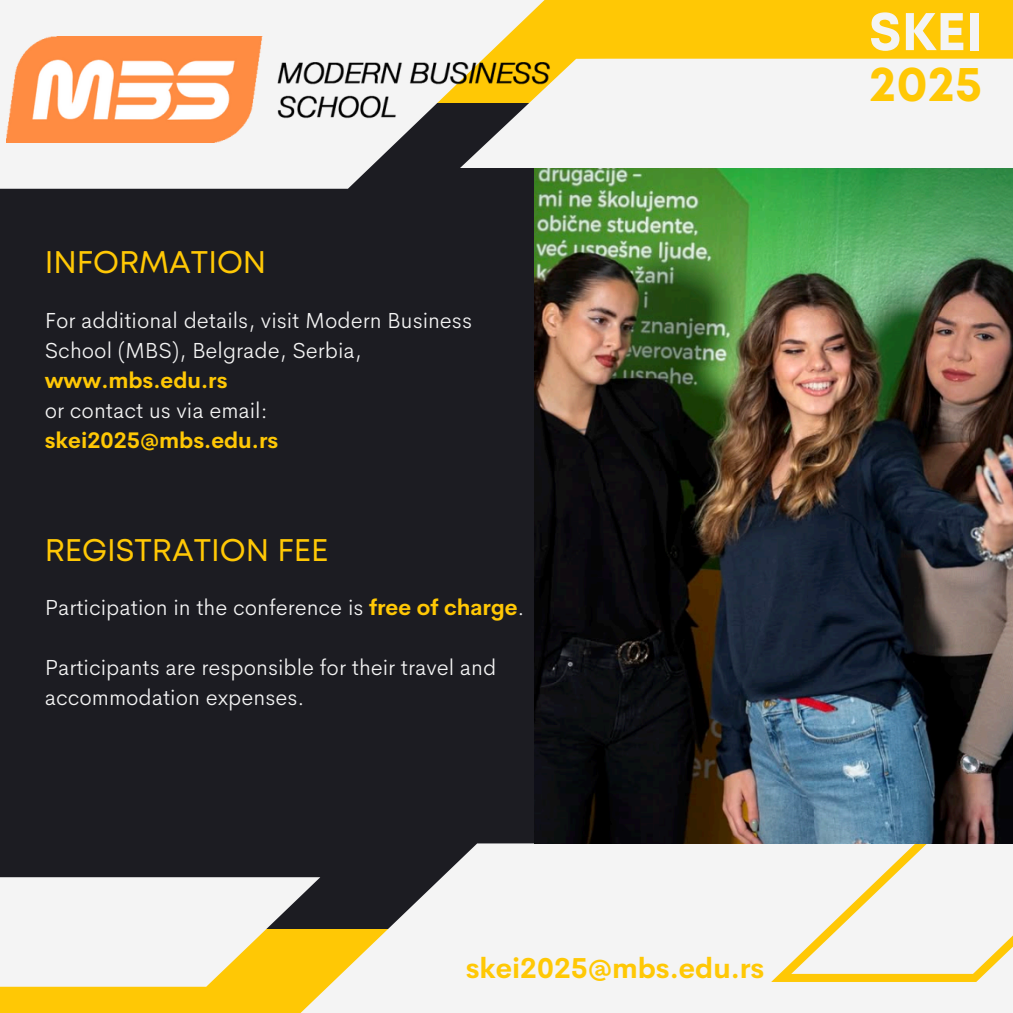
<style>
.page{position:relative;width:1013px;height:1013px;background:#fff}
.page>*{position:absolute;margin:0;border:0;box-sizing:border-box;transform-origin:0 0}
.t1{font:700 52.88px "Mont";color:#f4f4f4}
.t2{font:700 49.5px "Mont";color:#ffc805}
.t3{font:31.25px "Mont";color:#ffc805}
.t4{font:700 28.25px "Cerebri Sans";color:#ffc805}
.t5{font:300 22px/30px "Cerebri Sans";color:#f4f4f4}
.t6{font:700 22px "Cerebri Sans";color:#ffc805}
.s1{font-weight:700;color:#ffc805}
</style>
<div class="page">
<div style="left:0;top:0;width:1012px;height:1012px;background:#1c1c22"></div>
<div style="left:0;top:0;width:1012px;height:103px;background:#ffc805"></div>
<svg style="left:0;top:0;width:544px;height:189px;background:#d8d6d4"></svg>
<div style="left:0;top:929px;width:1012px;height:83px;background:#ffc805"></div>
<svg style="left:301px;top:843px;width:711px;height:169px;fill:#f4f4f4"></svg>
<svg style="left:0;top:877px;width:320px;height:109px;fill:#f4f4f4"></svg>
<div style="left:460px;top:59px;width:552px;height:109px;background:#f4f4f4"></div>
<svg style="left:771px;top:843px;width:241px;height:138px;background:#f3eed9"></svg>
<img style="left:6px;top:36px;width:573px;height:106px">
<img style="left:534px;top:168px;width:478px;height:675px">
<h1 class="t3" style="left:45px;top:250px;width:223px">INFORMATION</h1>
<p class="t5" style="left:45px;top:305px;width:429px">For additional details, visit Modern Business<br>School (MBS), Belgrade, Serbia,</p>
<p class="t6" style="left:45px;top:365px;width:184px">www.mbs.edu.rs</p>
<h2 class="t5" style="left:45px;top:395px;width:224px">or contact us via email:</h2>
<p class="t6" style="left:45px;top:425px;width:235px">skei2025@mbs.edu.rs</p>
<p class="t3" style="left:45px;top:538px;width:285px">REGISTRATION FEE</p>
<p class="t5" style="left:45px;top:592px;width:481px">Participation in the conference is <span class="s1">free of charge</span>.</p>
<p class="t5" style="left:45px;top:652px;width:453px">Participants are responsible for their travel and accommodation expenses.</p>
<h2 class="t4" style="left:466px;top:950px;width:300px">skei2025@mbs.edu.rs</h2>
<p class="t1" style="left:868px;top:12px;width:115px">SKEI</p>
<h1 class="t2" style="left:869px;top:65px;width:114px">2025</h1>
</div>
